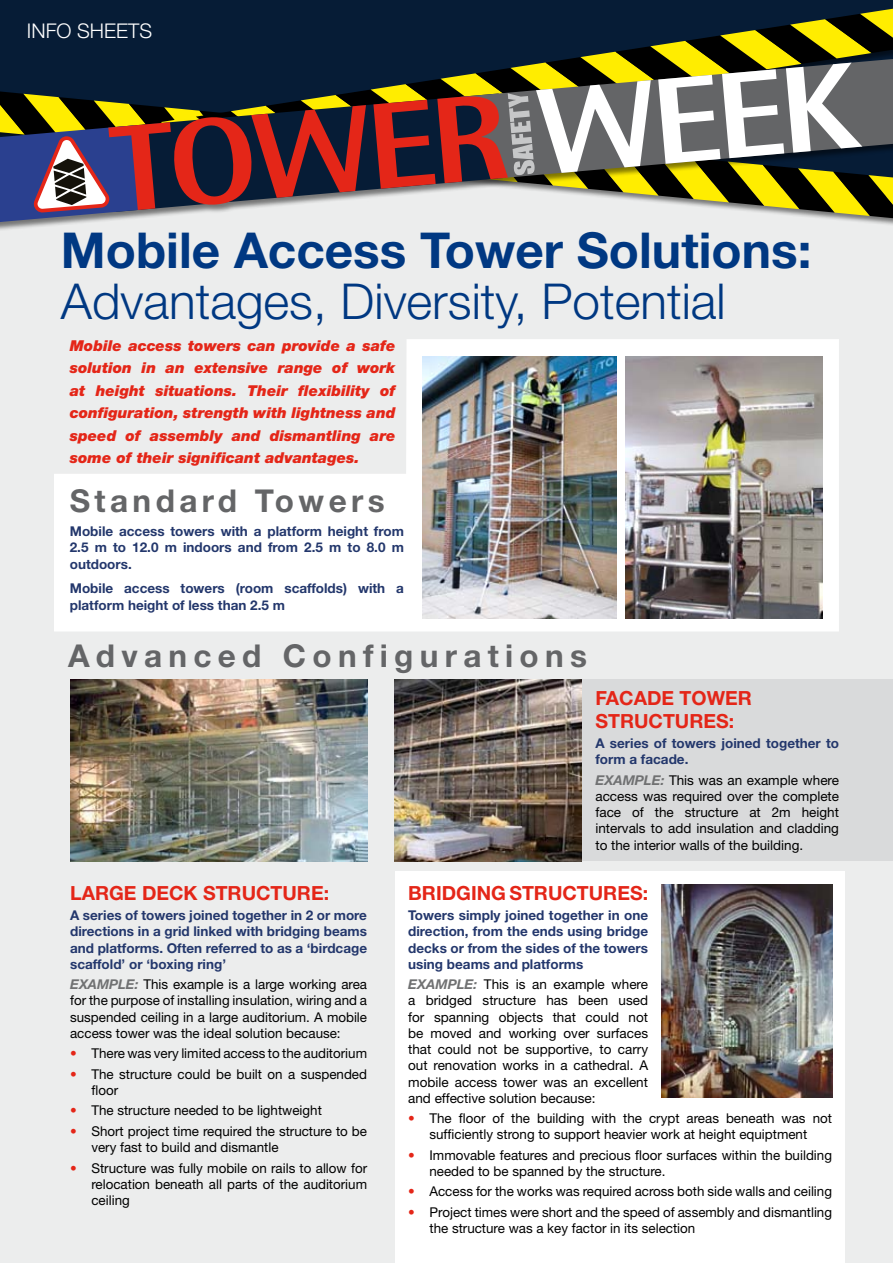
<style>
.page{position:relative;width:893px;height:1263px;background:#fff}
.page>*{position:absolute;margin:0;border:0;box-sizing:border-box;transform-origin:0 0}
.t1{font:300 49.5px "Helvetica Neue";color:#003882}
.t2{font:700 49.5px "Helvetica Neue";color:#003882}
.t3{font:700 31.5px "Helvetica Neue";letter-spacing:.2em;color:#646567}
.t4{font:700 31.5px "Helvetica Neue";letter-spacing:.14em;color:#646567}
.t5{font:300 20.25px "Helvetica Neue";color:#fff}
.t6{font:700 19.5px/22.5px "Helvetica Neue";color:#e42618}
.t7{font:italic 900 15px/22.5px "Helvetica Neue";color:#e42618;text-align:justify}
.t8{font:13.5px/16.2px "Helvetica Neue";color:#000;text-align:justify}
.t9{font:700 13.5px/16.2px "Helvetica Neue";color:#23376c;text-align:justify}
.s1{font-weight:700;font-style:italic;color:#707172}
.s2{color:#e42618}
</style>
<div class="page">
<div style="left:0;top:273px;width:893px;height:990px;background:#eceded"></div>
<svg style="left:54px;top:339px;width:785px;height:292px"></svg>
<div style="left:0;top:0;width:893px;height:273px;background:#000;opacity:.5"></div>
<div style="left:0;top:44px;width:893px;height:204px;background:#eceded"></div>
<svg style="left:0;top:9px;width:893px;height:213px"></svg>
<img style="left:423px;top:356px;width:193px;height:263px">
<img style="left:626px;top:356px;width:197px;height:263px">
<img style="left:70px;top:679px;width:297px;height:182px">
<div style="left:394px;top:679px;width:499px;height:182px;background:#d9dadb"></div>
<div style="left:395px;top:872px;width:450px;height:391px;background:#fff"></div>
<img style="left:394px;top:679px;width:188px;height:182px">
<img style="left:662px;top:884px;width:170px;height:213px">
<h3 class="t5" style="left:27px;top:18px;width:127px">INFO SHEETS</h3>
<h1 class="t2" style="left:61px;top:220px;width:752px">Mobile Access Tower Solutions:</h1>
<h1 class="t1" style="left:61px;top:271px;width:666px">Advantages, Diversity, Potential</h1>
<p class="t7" style="left:70px;top:334px;width:327px">Mobile access towers can provide a safe solution in an extensive range of work at height situations. Their flexibility of configuration, strength with lightness and speed of assembly and dismantling are some of their significant advantages.</p>
<h2 class="t4" style="left:70px;top:481px;width:316px">Standard Towers</h2>
<p class="t9" style="left:70px;top:523px;width:336px">Mobile access towers with a platform height from 2.5 m to 12.0 m indoors and from 2.5 m to 8.0 m outdoors.</p>
<p class="t9" style="left:70px;top:580px;width:336px">Mobile access towers (room scaffolds) with a platform height of less than 2.5 m</p>
<h2 class="t3" style="left:68px;top:636px;width:520px">Advanced Configurations</h2>
<h3 class="t6" style="left:70px;top:881px;width:260px">LARGE DECK STRUCTURE:</h3>
<p class="t9" style="left:70px;top:907px;width:298px">A series of towers joined together in 2 or more directions in a grid linked with bridging beams and platforms. Often referred to as a ‘birdcage scaffold’ or ‘boxing ring’</p>
<p class="t8" style="left:70px;top:976px;width:298px"><span class="s1">EXAMPLE:</span> This example is a large working area for the purpose of installing insulation, wiring and a suspended ceiling in a large auditorium. A mobile access tower was the ideal solution because:</p>
<p class="t8" style="left:70px;top:1045px;width:298px"><span class="s2">•</span> There was very limited access to the auditorium</p>
<p class="t8" style="left:91px;top:1066px;width:277px;text-indent:-21px"><span class="s2">•</span> The structure could be built on a suspended floor</p>
<p class="t8" style="left:70px;top:1102px;width:253px"><span class="s2">•</span> The structure needed to be lightweight</p>
<p class="t8" style="left:91px;top:1123px;width:277px;text-indent:-21px"><span class="s2">•</span> Short project time required the structure to be very fast to build and dismantle</p>
<p class="t8" style="left:91px;top:1159px;width:277px;text-indent:-21px"><span class="s2">•</span> Structure was fully mobile on rails to allow for relocation beneath all parts of the auditorium ceiling</p>
<h3 class="t6" style="left:595px;top:687px;width:158px">FACADE TOWER<br>STRUCTURES:</h3>
<p class="t9" style="left:595px;top:735px;width:245px">A series of towers joined together to form a facade.</p>
<p class="t8" style="left:595px;top:772px;width:245px"><span class="s1">EXAMPLE:</span> This was an example where access was required over the complete face of the structure at 2m height intervals to add insulation and cladding to the interior walls of the building.</p>
<h3 class="t6" style="left:408px;top:881px;width:241px">BRIDGING STRUCTURES:</h3>
<p class="t9" style="left:408px;top:907px;width:241px">Towers simply joined together in one direction, from the ends using bridge decks or from the sides of the towers using beams and platforms</p>
<p class="t8" style="left:408px;top:976px;width:241px"><span class="s1">EXAMPLE:</span> This is an example where a bridged structure has been used for spanning objects that could not be moved and working over surfaces that could not be supportive, to carry out renovation works in a cathedral. A mobile access tower was an excellent and effective solution because:</p>
<p class="t8" style="left:408px;top:1110px;width:425px;text-align:center"><span class="s2">•</span> The floor of the building with the crypt areas beneath was not sufficiently strong to support heavier work at height equiptment</p>
<p class="t8" style="left:429px;top:1147px;width:404px;text-indent:-21px"><span class="s2">•</span> Immovable features and precious floor surfaces within the building needed to be spanned by the structure.</p>
<p class="t8" style="left:408px;top:1183px;width:425px"><span class="s2">•</span> Access for the works was required across both side walls and ceiling</p>
<p class="t8" style="left:429px;top:1204px;width:404px;text-indent:-21px"><span class="s2">•</span> Project times were short and the speed of assembly and dismantling the structure was a key factor in its selection</p>
</div>
